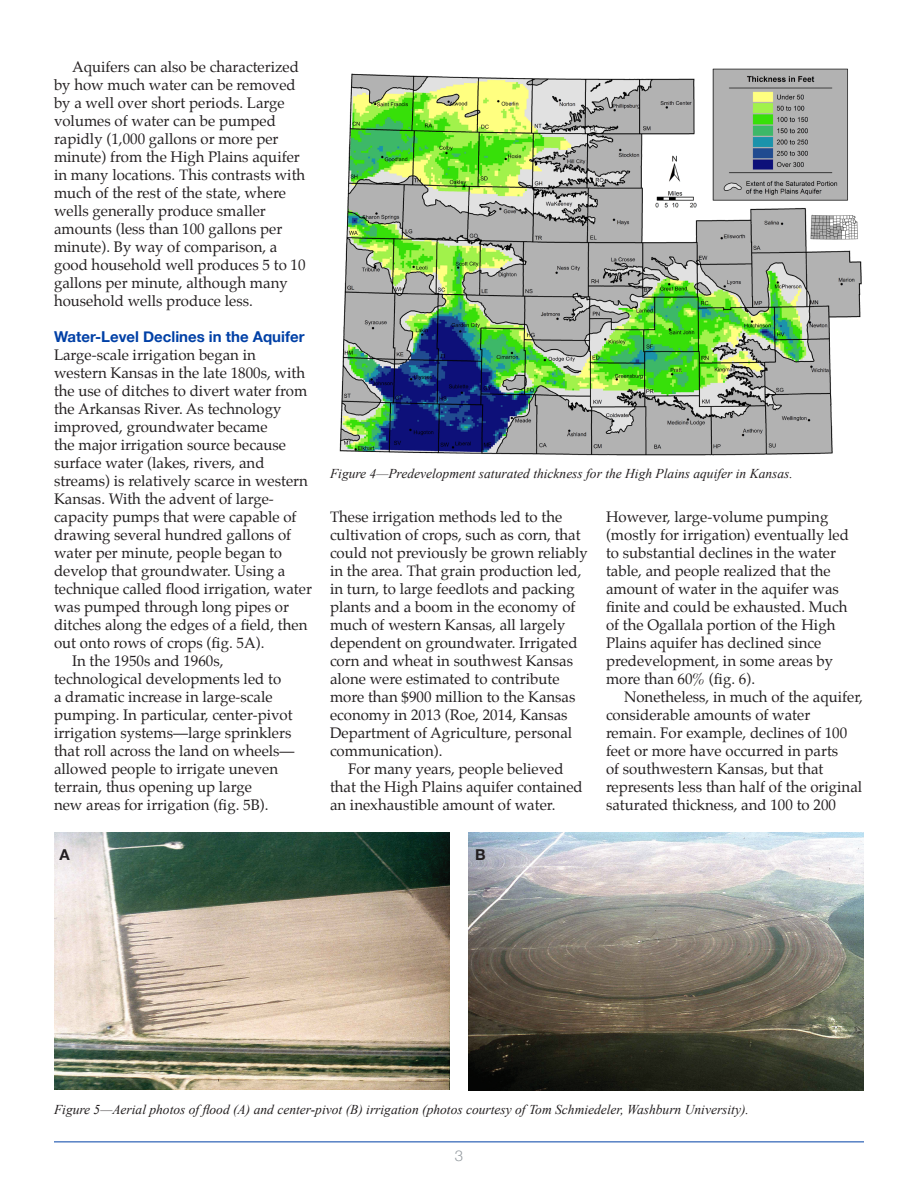
<style>
.page{position:relative;width:918px;height:1188px;background:#fff}
.page>*{position:absolute;margin:0;border:0;box-sizing:border-box;transform-origin:0 0}
.PIC_Body_Copy{font:15px/18px "Palatino";color:#231f20}
.PIC_Body_First_Graph{font:15px/18px "Palatino";color:#231f20}
.PIC_Header{font:700 15px "Helvetica Neue";color:#0040a6}
.PIC_Header-2{font:700 15px "Helvetica Neue";color:#231f20}
.t1{font:300 15px "Helvetica Neue";color:#959ca1}
.PIC_Caption{font:italic 13.5px "Times New Roman";color:#231f20}
</style>
<div class="page">
<hr style="left:54px;top:1142px;width:810px;height:1px;background:#0040a6">
<img style="left:339px;top:68px;width:523px;height:388px">
<img style="left:54px;top:833px;width:396px;height:257px">
<img style="left:468px;top:833px;width:396px;height:258px">
<p class="PIC_Body_Copy" style="left:54px;top:58px;width:253px;text-indent:18px">Aquifers can also be characterized by how much water can be removed by a well over short periods. Large volumes of water can be pumped rapidly (1,000 gallons or more per minute) from the High Plains aquifer in many locations. This contrasts with much of the rest of the state, where wells generally produce smaller amounts (less than 100 gallons per minute). By way of comparison, a good household well produces 5 to 10 gallons per minute, although many household wells produce less.</p>
<p class="PIC_Header" style="left:54px;top:327px;width:252px">Water-Level Declines in the Aquifer</p>
<p class="PIC_Body_First_Graph" style="left:54px;top:346px;width:259px">Large-scale irrigation began in western Kansas in the late 1800s, with the use of ditches to divert water from the Arkansas River. As technology improved, groundwater became<br>the major irrigation source because surface water (lakes, rivers, and streams) is relatively scarce in western Kansas. With the advent of large&shy;capacity pumps that were capable of drawing several hundred gallons of water per minute, people began to develop that groundwater. Using a technique called flood irrigation, water was pumped through long pipes or ditches along the edges of a field, then out onto rows of crops (fig. 5A).</p>
<p class="PIC_Body_Copy" style="left:54px;top:652px;width:242px;text-indent:18px">In the 1950s and 1960s, technological developments led to<br>a dramatic increase in large-scale pumping. In particular, center-pivot irrigation systems—large sprinklers that roll across the land on wheels— allowed people to irrigate uneven terrain, thus opening up large<br>new areas for irrigation (fig. 5B).</p>
<p class="PIC_Caption" style="left:330px;top:464px;width:464px">Figure 4—Predevelopment saturated thickness for the High Plains aquifer in Kansas.</p>
<p class="PIC_Body_Copy" style="left:330px;top:508px;width:259px">These irrigation methods led to the cultivation of crops, such as corn, that could not previously be grown reliably in the area. That grain production led, in turn, to large feedlots and packing plants and a boom in the economy of much of western Kansas, all largely dependent on groundwater. Irrigated corn and wheat in southwest Kansas alone were estimated to contribute more than $900 million to the Kansas economy in 2013 (Roe, 2014, Kansas Department of Agriculture, personal communication).</p>
<p class="PIC_Body_Copy" style="left:330px;top:760px;width:254px;text-indent:18px">For many years, people believed that the High Plains aquifer contained an inexhaustible amount of water.</p>
<p class="PIC_Body_Copy" style="left:606px;top:508px;width:244px">However, large-volume pumping (mostly for irrigation) eventually led to substantial declines in the water table, and people realized that the amount of water in the aquifer was finite and could be exhausted. Much of the Ogallala portion of the High Plains aquifer has declined since predevelopment, in some areas by more than 60% (fig. 6).</p>
<p class="PIC_Body_Copy" style="left:606px;top:688px;width:258px;text-indent:18px">Nonetheless, in much of the aquifer, considerable amounts of water remain. For example, declines of 100 feet or more have occurred in parts<br>of southwestern Kansas, but that represents less than half of the original saturated thickness, and 100 to 200</p>
<p class="PIC_Header-2" style="left:59px;top:845px;width:12px">A</p>
<p class="PIC_Header-2" style="left:475px;top:845px;width:12px">B</p>
<p class="PIC_Caption" style="left:54px;top:1100px;width:696px">Figure 5—Aerial photos of flood (A) and center-pivot (B) irrigation (photos courtesy of Tom Schmiedeler, Washburn University).</p>
<p class="t1" style="left:455px;top:1146px;width:10px">3</p>
</div>
